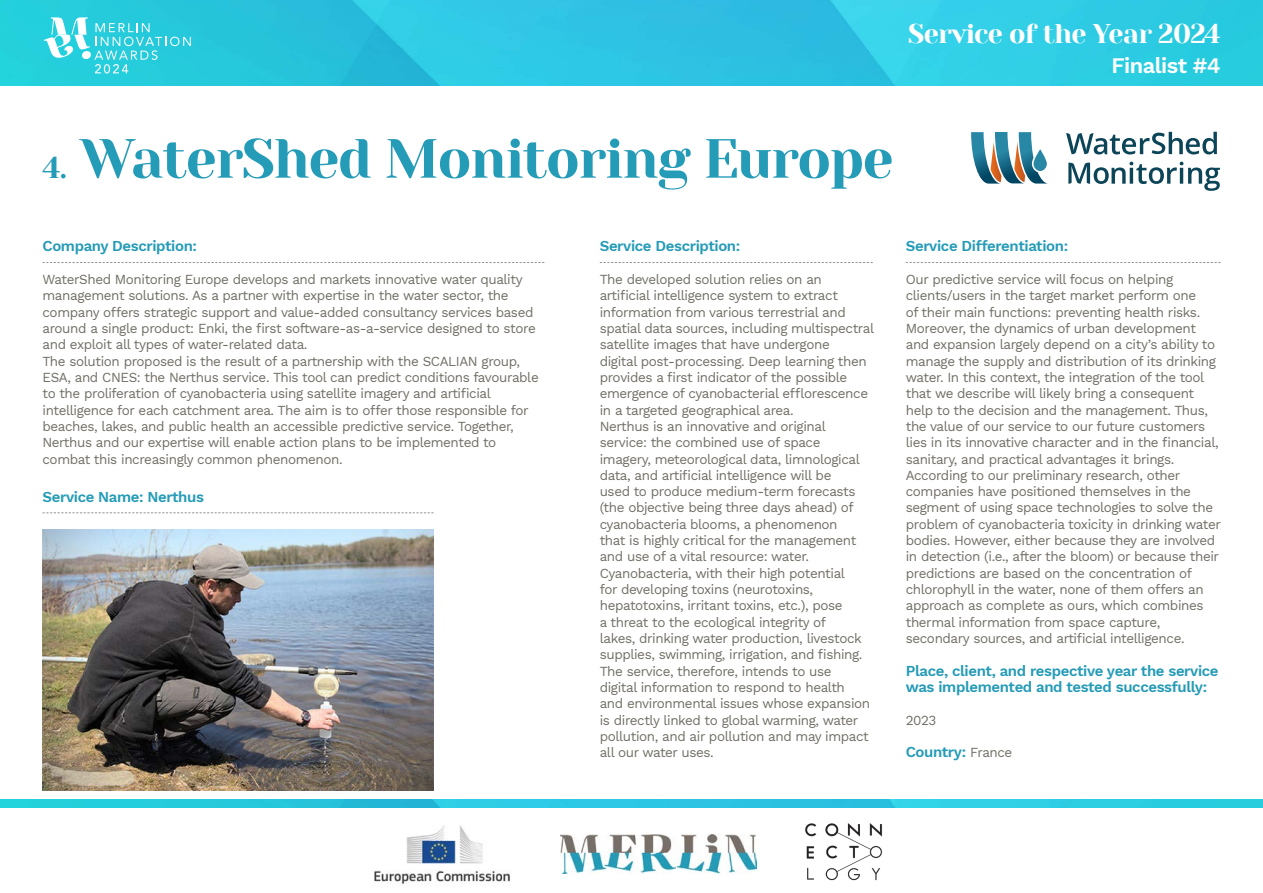
<style>
.page{position:relative;width:1263px;height:893px;background:#fff}
.page>*{position:absolute;margin:0;border:0;box-sizing:border-box;transform-origin:0 0}
.t1{font:55.05px "Yeseva One";letter-spacing:-.025em;color:#249bb7}
.t2{font:27px "Yeseva One";letter-spacing:-.025em;color:#fff}
.t3{font:600 21.75px "Work Sans";letter-spacing:-.025em;color:#fff}
.t4{font:600 15px/16.4px "Work Sans";letter-spacing:-.025em;color:#249bb7}
.t5{font:13.65px/16.4px "Work Sans";letter-spacing:-.03em;color:#706d64}
.s1{font-size:30px}
.s2{font-weight:400;font-size:13.65px;color:#706d64}
</style>
<div class="page">
<img style="left:0;top:0;width:1263px;height:85px">
<img style="left:0;top:799px;width:1263px;height:8px">
<img style="left:560px;top:834px;width:197px;height:40px">
<img style="left:374px;top:825px;width:136px;height:59px">
<img style="left:805px;top:823px;width:78px;height:58px">
<svg style="left:44px;top:17px;width:147px;height:57px;background:#4ad4e2"></svg>
<svg style="left:43px;top:262px;width:501px;height:1px"></svg>
<svg style="left:43px;top:512px;width:391px;height:1px"></svg>
<svg style="left:600px;top:262px;width:273px;height:1px"></svg>
<svg style="left:906px;top:262px;width:314px;height:1px"></svg>
<svg style="left:1066px;top:132px;width:151px;height:23px"></svg>
<svg style="left:1068px;top:162px;width:152px;height:29px"></svg>
<svg style="left:971px;top:132px;width:77px;height:52px"></svg>
<img style="left:43px;top:529px;width:391px;height:261px">
<h2 class="t2" style="left:908px;top:17px;width:314px">Service of the Year 2024</h2>
<h3 class="t3" style="left:1111px;top:49px;width:111px">Finalist #4</h3>
<h1 class="t1" style="left:43px;top:126px;width:852px"><span class="s1">4.</span> WaterShed Monitoring Europe</h1>
<p class="t4" style="left:43px;top:237px;width:156px">Company Description:</p>
<p class="t5" style="left:43px;top:270px;width:498px">WaterShed Monitoring Europe develops and markets innovative water quality management solutions. As a partner with expertise in the water sector, the company offers strategic support and value-added consultancy services based around a single product: Enki, the first software-as-a-service designed to store and exploit all types of water-related data.<br>The solution proposed is the result of a partnership with the SCALIAN group, ESA, and CNES: the Nerthus service. This tool can predict conditions favourable to the proliferation of cyanobacteria using satellite imagery and artificial intelligence for each catchment area. The aim is to offer those responsible for beaches, lakes, and public health an accessible predictive service. Together, Nerthus and our expertise will enable action plans to be implemented to combat this increasingly common phenomenon.</p>
<p class="t4" style="left:43px;top:488px;width:163px">Service Name: Nerthus</p>
<p class="t4" style="left:600px;top:237px;width:142px">Service Description:</p>
<p class="t5" style="left:600px;top:270px;width:276px">The developed solution relies on an artificial intelligence system to extract information from various terrestrial and spatial data sources, including multispectral satellite images that have undergone<br>digital post-processing. Deep learning then provides a first indicator of the possible emergence of cyanobacterial efflorescence in a targeted geographical area.<br>Nerthus is an innovative and original service: the combined use of space imagery, meteorological data, limnological data, and artificial intelligence will be<br>used to produce medium-term forecasts (the objective being three days ahead) of cyanobacteria blooms, a phenomenon<br>that is highly critical for the management and use of a vital resource: water.<br>Cyanobacteria, with their high potential<br>for developing toxins (neurotoxins, hepatotoxins, irritant toxins, etc.), pose<br>a threat to the ecological integrity of<br>lakes, drinking water production, livestock supplies, swimming, irrigation, and fishing.<br>The service, therefore, intends to use<br>digital information to respond to health<br>and environmental issues whose expansion is directly linked to global warming, water pollution, and air pollution and may impact all our water uses.</p>
<p class="t4" style="left:906px;top:237px;width:164px">Service Differentiation:</p>
<p class="t5" style="left:906px;top:270px;width:317px">Our predictive service will focus on helping clients/users in the target market perform one<br>of their main functions: preventing health risks.<br>Moreover, the dynamics of urban development and expansion largely depend on a city’s ability to manage the supply and distribution of its drinking water. In this context, the integration of the tool that we describe will likely bring a consequent help to the decision and the management. Thus, the value of our service to our future customers lies in its innovative character and in the financial, sanitary, and practical advantages it brings.<br>According to our preliminary research, other companies have positioned themselves in the segment of using space technologies to solve the problem of cyanobacteria toxicity in drinking water bodies. However, either because they are involved in detection (i.e., after the bloom) or because their predictions are based on the concentration of chlorophyll in the water, none of them offers an approach as complete as ours, which combines thermal information from space capture, secondary sources, and artificial intelligence.</p>
<p class="t4" style="left:906px;top:662px;width:314px">Place, client, and respective year the service was implemented and tested successfully:</p>
<p class="t5" style="left:906px;top:711px;width:32px">2023</p>
<p class="t4" style="left:906px;top:743px;width:108px">Country: <span class="s2">France</span></p>
</div>
